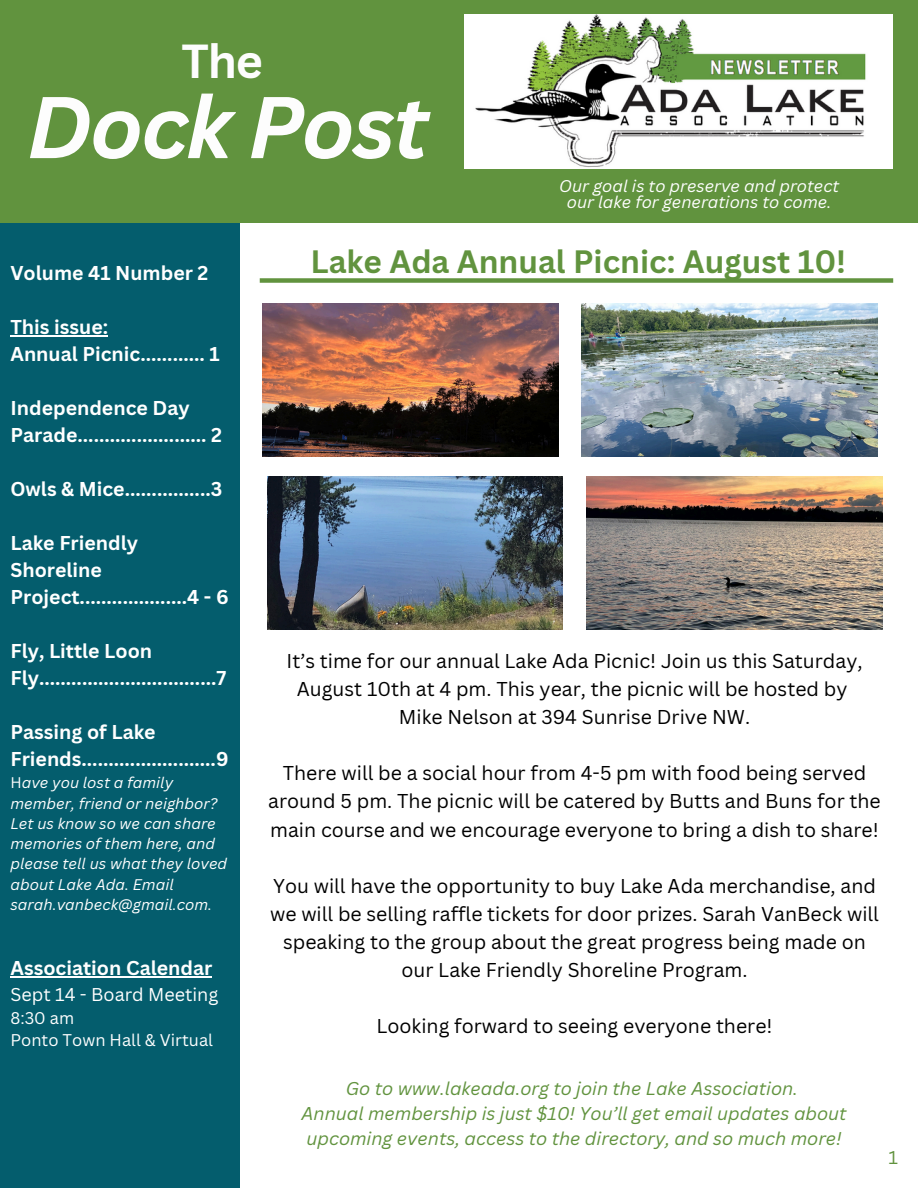
<style>
.page{position:relative;width:918px;height:1188px;background:#fff}
.page>*{position:absolute;margin:0;border:0;box-sizing:border-box;transform-origin:0 0}
.t1{font:italic 700 85.5px "Canva Sans";letter-spacing:-.025em;color:#fdfdfd}
.t2{font:700 46.5px "Canva Sans";color:#fdfdfd}
.t3{font:700 31.5px "Canva Sans";color:#61933e}
.t4{font:19.5px/28.2px "Canva Sans";color:#000;text-align:center}
.t5{font:700 19.5px/27px "Canva Sans";color:#fff}
.t6{font:italic 18px/24.8px "Canva Sans";color:#61933e;text-align:center}
.t7{font:18px "Canva Sans";color:#fff}
.t8{font:18px "Canva Sans";color:#61933e}
.t9{font:italic 16.5px/15.8px "Canva Sans";color:#fff;text-align:center}
.t10{font:16.5px "Canva Sans";color:#fff}
.t11{font:italic 15px/20.2px "Canva Sans";color:#fff}
.s1{font-style:normal}
</style>
<div class="page">
<div style="left:0;top:212px;width:239px;height:976px;background:#045d6d"></div>
<div style="left:0;top:0;width:918px;height:222px;background:#61933e"></div>
<img style="left:464px;top:15px;width:429px;height:154px">
<div style="left:260px;top:278px;width:633px;height:5px;background:#61933e"></div>
<img style="left:262px;top:303px;width:296px;height:153px">
<img style="left:582px;top:303px;width:295px;height:153px">
<img style="left:267px;top:477px;width:296px;height:153px">
<img style="left:586px;top:477px;width:296px;height:153px">
<hr style="left:10px;top:335px;width:98px;height:1px;background:#fff">
<hr style="left:10px;top:976px;width:202px;height:1px;background:#fff">
<h3 class="t2" style="left:182px;top:29px;width:83px">The</h3>
<h3 class="t1" style="left:27px;top:67px;width:403px">Dock Post</h3>
<h3 class="t9" style="left:559px;top:178px;width:281px">Our goal is to preserve and protect our lake for generations to come.</h3>
<h3 class="t5" style="left:10px;top:259px;width:200px">Volume 41 Number 2</h3>
<h3 class="t5" style="left:10px;top:313px;width:211px">This issue:<br>Annual Picnic............ 1</h3>
<p class="t5" style="left:10px;top:394px;width:213px">Independence Day<br>Parade........................ 2</p>
<p class="t5" style="left:10px;top:475px;width:213px">Owls &amp; Mice................3</p>
<p class="t5" style="left:10px;top:529px;width:220px">Lake Friendly<br>Shoreline<br>Project....................4 - 6</p>
<p class="t5" style="left:10px;top:637px;width:217px">Fly, Little Loon<br>Fly.................................7</p>
<p class="t5" style="left:10px;top:718px;width:220px">Passing of Lake<br>Friends.........................9</p>
<p class="t11" style="left:10px;top:773px;width:218px"><span class="s1">H</span>ave you lost a family member, friend or neighbor?<br>Let us know so we can share memories of them here, and please tell us what they loved about Lake Ada. Email sarah.vanbeck@gmail.com.</p>
<h2 class="t5" style="left:10px;top:954px;width:203px">Association Calendar</h2>
<p class="t7" style="left:10px;top:982px;width:209px">Sept 14 - Board Meeting</p>
<p class="t10" style="left:10px;top:1006px;width:65px">8:30 am</p>
<p class="t10" style="left:10px;top:1028px;width:204px">Ponto Town Hall &amp; Virtual</p>
<h4 class="t3" style="left:311px;top:239px;width:537px">Lake Ada Annual Picnic: August 10!</h4>
<p class="t4" style="left:287px;top:646px;width:578px">It’s time for our annual Lake Ada Picnic! Join us this Saturday,<br>August 10th at 4 pm. This year, the picnic will be hosted by<br>Mike Nelson at 394 Sunrise Drive NW.</p>
<h4 class="t4" style="left:268px;top:759px;width:614px">There will be a social hour from 4-5 pm with food being served around 5 pm. The picnic will be catered by Butts and Buns for the main course and we encourage everyone to bring a dish to share!</h4>
<h4 class="t4" style="left:270px;top:871px;width:610px">You will have the opportunity to buy Lake Ada merchandise, and we will be selling raffle tickets for door prizes. Sarah VanBeck will speaking to the group about the great progress being made on our Lake Friendly Shoreline Program.</h4>
<h4 class="t4" style="left:376px;top:1012px;width:398px">Looking forward to seeing everyone there!</h4>
<p class="t6" style="left:301px;top:1076px;width:547px">Go to www.lakeada.org to join the Lake Association.<br>Annual membership is just $10! You’ll get email updates about upcoming events, access to the directory, and so much more!</p>
<h4 class="t8" style="left:888px;top:1145px;width:11px">1</h4>
</div>
